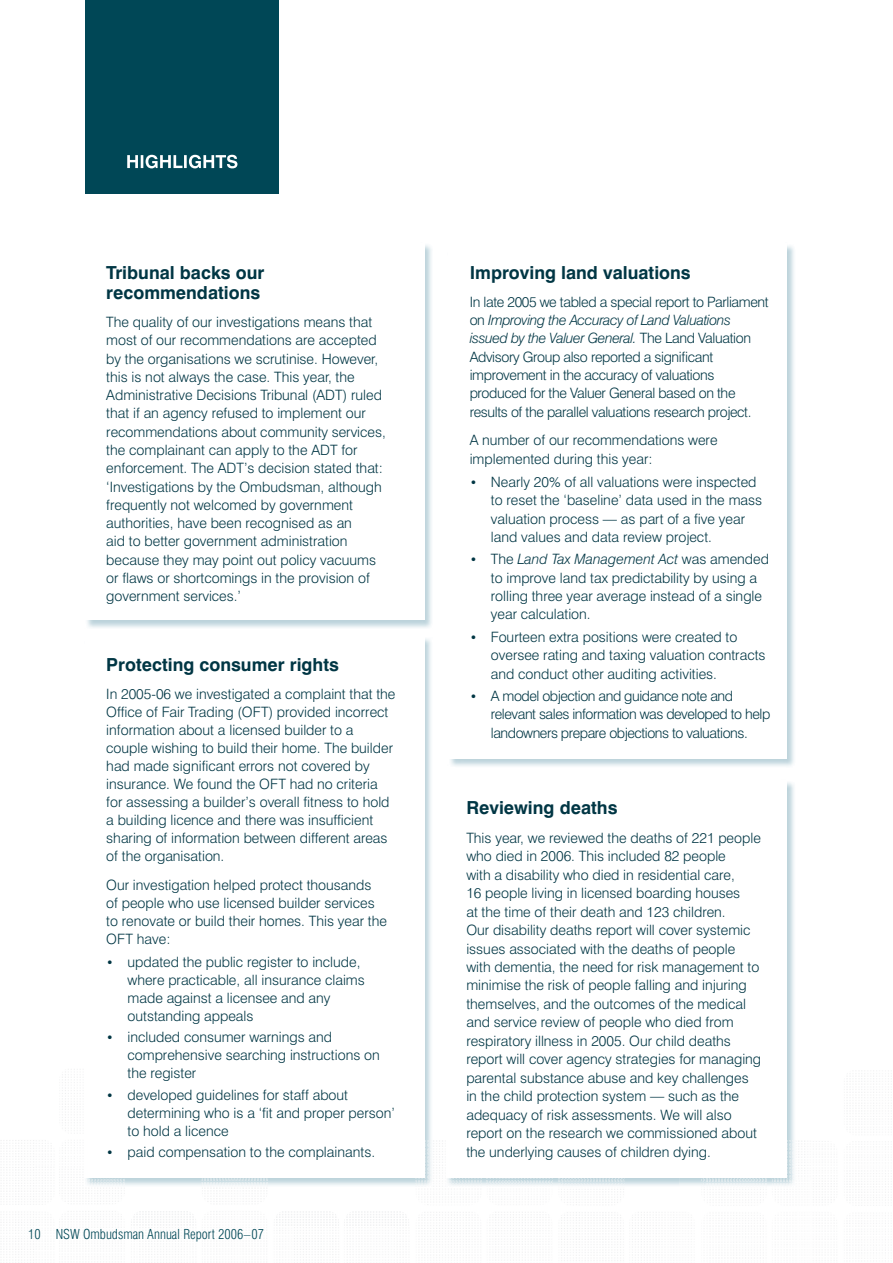
<style>
.page{position:relative;width:893px;height:1263px;background:#fff}
.page>*{position:absolute;margin:0;border:0;box-sizing:border-box;transform-origin:0 0}
.t1{font:700 18px/19.8px "Swiss 721 BT";color:#003644}
.t2{font:300 14.25px/18.3px "Swiss 721 BT";color:#003644}
.t3{font:300 14.25px/18.3px "Swiss 721 BT";letter-spacing:-.025em;color:#003644}
.t4{font:300 14.25px/18.3px "Swiss 721 BT";letter-spacing:-.03em;color:#003644}
.t5{font:300 condensed 13.5px "Swiss 721 BT";color:#004756}
.s1{font-size:12.75px}
.s2{font-style:italic}
</style>
<div class="page">
<svg style="left:276px;top:1211px;width:133px;height:15px"></svg>
<svg style="left:131px;top:1211px;width:65px;height:14px"></svg>
<img style="left:36px;top:1167px;width:47px;height:11px">
<img style="left:62px;top:1069px;width:16px;height:22px">
<img style="left:564px;top:1204px;width:93px;height:12px">
<img style="left:561px;top:1189px;width:144px;height:3px">
<img style="left:822px;top:1173px;width:70px;height:9px">
<img style="left:847px;top:1070px;width:45px;height:12px">
<img style="left:1px;top:1140px;width:33px;height:17px">
<img style="left:202px;top:1188px;width:33px;height:14px">
<img style="left:424px;top:1204px;width:102px;height:11px">
<img style="left:433px;top:1140px;width:10px;height:39px">
<img style="left:798px;top:1141px;width:7px;height:30px">
<img style="left:139px;top:1227px;width:46px;height:12px">
<img style="left:294px;top:1227px;width:95px;height:4px">
<div style="left:85px;top:0;width:194px;height:193px;background:#004756"></div>
<img style="left:87px;top:245px;width:345px;height:383px">
<div style="left:85px;top:243px;width:339px;height:377px;background:#fff"></div>
<img style="left:450px;top:246px;width:344px;height:520px">
<div style="left:448px;top:243px;width:339px;height:516px;background:#fff"></div>
<img style="left:87px;top:638px;width:344px;height:548px">
<img style="left:86px;top:1178px;width:39px;height:2px">
<img style="left:202px;top:1178px;width:39px;height:8px">
<img style="left:424px;top:1140px;width:7px;height:31px">
<img style="left:243px;top:1178px;width:24px;height:8px">
<div style="left:85px;top:636px;width:339px;height:542px;background:#fff"></div>
<img style="left:787px;top:782px;width:7px;height:303px">
<img style="left:447px;top:1178px;width:115px;height:7px">
<img style="left:679px;top:1085px;width:115px;height:101px">
<img style="left:562px;top:1178px;width:117px;height:8px">
<img style="left:707px;top:1178px;width:87px;height:8px">
<img style="left:787px;top:1140px;width:7px;height:7px">
<div style="left:446px;top:780px;width:341px;height:398px;background:#fff"></div>
<svg style="left:127px;top:155px;width:110px;height:13px"></svg>
<p class="t1" style="left:106px;top:262px;width:160px">Tribunal backs our recommendations</p>
<p class="t2" style="left:106px;top:313px;width:281px">The quality of our investigations means that most of our recommendations are accepted by the organisations we scrutinise. However, this is not always the case. This year, the Administrative Decisions Tribunal (ADT) ruled that if an agency refused to implement our recommendations about community services, the complainant can apply to the ADT for enforcement. The ADT’s decision stated that: ‘Investigations by the Ombudsman, although frequently not welcomed by government authorities, have been recognised as an<br>aid to better government administration because they may point out policy vacuums or flaws or shortcomings in the provision of government services.’</p>
<p class="t1" style="left:106px;top:655px;width:234px">Protecting consumer rights</p>
<p class="t2" style="left:106px;top:685px;width:291px">In 2005-06 we investigated a complaint that the Office of Fair Trading (OFT) provided incorrect information about a licensed builder to a couple wishing to build their home. The builder had made significant errors not covered by insurance. We found the OFT had no criteria for assessing a builder’s overall fitness to hold a building licence and there was insufficient sharing of information between different areas of the organisation.</p>
<p class="t2" style="left:106px;top:875px;width:282px">Our investigation helped protect thousands<br>of people who use licensed builder services to renovate or build their homes. This year the OFT have:</p>
<p class="t2" style="left:128px;top:952px;width:239px;text-indent:-21px"><span class="s1">•</span> updated the public register to include, where practicable, all insurance claims made against a licensee and any outstanding appeals</p>
<p class="t2" style="left:128px;top:1028px;width:254px;text-indent:-21px"><span class="s1">•</span> included consumer warnings and comprehensive searching instructions on the register</p>
<p class="t2" style="left:128px;top:1085px;width:269px;text-indent:-21px"><span class="s1">•</span> developed guidelines for staff about determining who is a ‘fit and proper person’ to hold a licence</p>
<p class="t2" style="left:106px;top:1142px;width:270px"><span class="s1">•</span> paid compensation to the complainants.</p>
<p class="t5" style="left:28px;top:1225px;width:237px">10 NSW Ombudsman Annual Report 2006–07</p>
<p class="t1" style="left:470px;top:263px;width:223px">Improving land valuations</p>
<p class="t3" style="left:470px;top:292px;width:301px">In late 2005 we tabled a special report to Parliament on <span class="s2">Improving the Accuracy of Land Valuations issued by the Valuer General.</span> The Land Valuation Advisory Group also reported a significant improvement in the accuracy of valuations produced for the Valuer General based on the results of the parallel valuations research project.</p>
<p class="t2" style="left:470px;top:431px;width:249px">A number of our recommendations were implemented during this year:</p>
<p class="t2" style="left:491px;top:473px;width:273px;text-indent:-21px"><span class="s1">•</span> Nearly 20% of all valuations were inspected to reset the ‘baseline’ data used in the mass valuation process — as part of a five year land values and data review project.</p>
<p class="t2" style="left:491px;top:550px;width:280px;text-indent:-21px"><span class="s1">•</span> The <span class="s2">Land Tax Management Act</span> was amended to improve land tax predictability by using a rolling three year average instead of a single year calculation.</p>
<p class="t2" style="left:491px;top:628px;width:276px;text-indent:-21px"><span class="s1">•</span> Fourteen extra positions were created to oversee rating and taxing valuation contracts and conduct other auditing activities.</p>
<p class="t4" style="left:491px;top:687px;width:281px;text-indent:-21px"><span class="s1">•</span> A model objection and guidance note and relevant sales information was developed to help landowners prepare objections to valuations.</p>
<p class="t1" style="left:466px;top:798px;width:153px">Reviewing deaths</p>
<p class="t2" style="left:466px;top:828px;width:296px">This year, we reviewed the deaths of 221 people who died in 2006. This included 82 people<br>with a disability who died in residential care,<br>16 people living in licensed boarding houses<br>at the time of their death and 123 children.<br>Our disability deaths report will cover systemic issues associated with the deaths of people with dementia, the need for risk management to minimise the risk of people falling and injuring themselves, and the outcomes of the medical and service review of people who died from respiratory illness in 2005. Our child deaths report will cover agency strategies for managing parental substance abuse and key challenges in the child protection system — such as the adequacy of risk assessments. We will also report on the research we commissioned about the underlying causes of children dying.</p>
</div>
